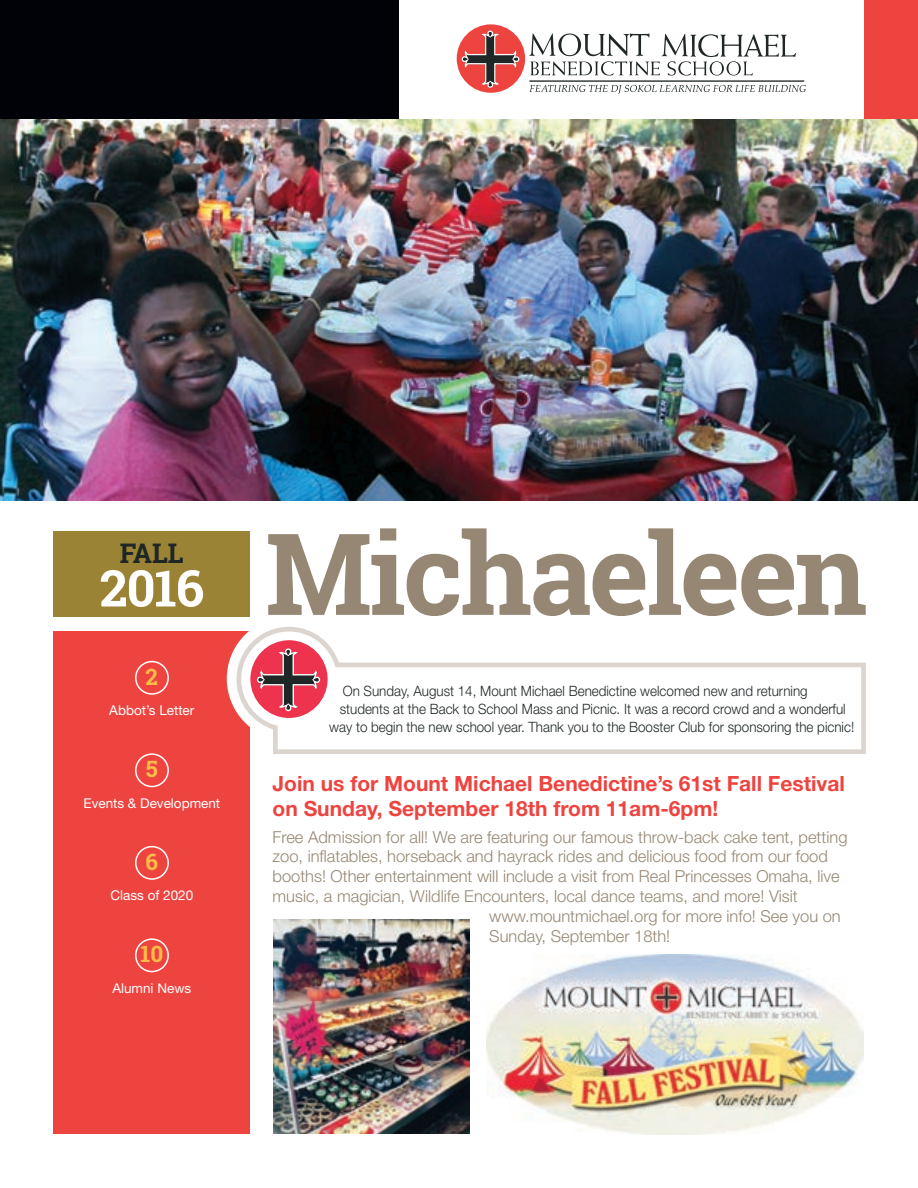
<style>
.page{position:relative;width:918px;height:1188px;background:#fff}
.page>*{position:absolute;margin:0;border:0;box-sizing:border-box;transform-origin:0 0}
.t1{font:700 113.55px "Roboto Slab";letter-spacing:-.025em;color:#968774}
.t2{font:700 50.7px "Roboto Slab";color:#fff}
.t3{font:700 27px "Roboto Slab";color:#1f2626}
.t4{font:700 22.5px "Roboto Slab";color:#fdbd48}
.t5{font:700 21px/25.2px "Helvetica Neue";color:#ee4440}
.t6{font:300 16.5px "Helvetica Neue";color:#968774}
.t7{font:300 14.25px "Helvetica Neue";color:#1f2626;scale:.94 1}
.t8{font:13.5px "Helvetica Neue";color:#fff}
</style>
<div class="page">
<img style="left:487px;top:955px;width:377px;height:180px">
<img style="left:0;top:119px;width:918px;height:381px">
<div style="left:54px;top:632px;width:196px;height:502px;background:#ee4440"></div>
<div style="left:0;top:0;width:400px;height:119px;background:#000208"></div>
<div style="left:864px;top:0;width:54px;height:119px;background:#ee4440"></div>
<div style="left:54px;top:531px;width:196px;height:86px;background:#9b8336"></div>
<div style="left:135px;top:661px;width:34px;height:34px;border:2px solid #fff;border-radius:50%"></div>
<div style="left:135px;top:753px;width:34px;height:34px;border:2px solid #fff;border-radius:50%"></div>
<div style="left:135px;top:846px;width:34px;height:34px;border:2px solid #fff;border-radius:50%"></div>
<div style="left:135px;top:938px;width:34px;height:34px;border:2px solid #fff;border-radius:50%"></div>
<img style="left:274px;top:920px;width:195px;height:214px">
<div style="left:227px;top:617px;width:124px;height:124px;background:#fff;border-radius:50%"></div>
<svg style="left:234px;top:627px;width:632px;height:127px"></svg>
<div style="left:252px;top:642px;width:74px;height:75px;background:#ee334e;border-radius:50%"></div>
<svg style="left:256px;top:648px;width:65px;height:64px"></svg>
<div style="left:250px;top:640px;width:78px;height:78px;border:2px solid #ee334e;border-radius:50%"></div>
<div style="left:457px;top:24px;width:68px;height:69px;background:#ee4440;border-radius:50%"></div>
<svg style="left:461px;top:30px;width:59px;height:59px"></svg>
<svg style="left:529px;top:34px;width:267px;height:42px"></svg>
<hr style="left:529px;top:80px;width:275px;height:2px;background:#1f2626">
<svg style="left:529px;top:85px;width:277px;height:9px"></svg>
<p class="t3" style="left:120px;top:535px;width:65px">FALL</p>
<p class="t2" style="left:100px;top:553px;width:106px">2016</p>
<p class="t4" style="left:146px;top:661px;width:14px">2</p>
<p class="t8" style="left:109px;top:702px;width:87px">Abbot’s Letter</p>
<p class="t4" style="left:146px;top:754px;width:13px">5</p>
<p class="t8" style="left:83px;top:795px;width:138px">Events &amp; Development</p>
<p class="t4" style="left:146px;top:846px;width:14px">6</p>
<p class="t8" style="left:110px;top:887px;width:84px">Class of 2020</p>
<p class="t4" style="left:140px;top:939px;width:24px">10</p>
<p class="t8" style="left:112px;top:980px;width:81px">Alumni News</p>
<p class="t1" style="left:265px;top:496px;width:604px">Michaeleen</p>
<p class="t7" style="left:343px;top:683px;width:496px">On Sunday, August 14, Mount Michael Benedictine welcomed new and returning</p>
<p class="t7" style="left:340px;top:701px;width:540px">students at the Back to School Mass and Picnic. It was a record crowd and a wonderful</p>
<p class="t7" style="left:329px;top:719px;width:560px">way to begin the new school year. Thank you to the Booster Club for sponsoring the picnic!</p>
<p class="t5" style="left:273px;top:770px;width:574px">Join us for Mount Michael Benedictine’s 61st Fall Festival on Sunday, September 18th from 11am-6pm!</p>
<p class="t6" style="left:273px;top:827px;width:576px">Free Admission for all! We are featuring our famous throw-back cake tent, petting</p>
<p class="t6" style="left:273px;top:847px;width:557px">zoo, inflatables, horseback and hayrack rides and delicious food from our food</p>
<p class="t6" style="left:273px;top:866px;width:569px">booths! Other entertainment will include a visit from Real Princesses Omaha, live</p>
<p class="t6" style="left:273px;top:886px;width:527px">music, a magician, Wildlife Encounters, local dance teams, and more! Visit</p>
<p class="t6" style="left:489px;top:906px;width:353px">www.mountmichael.org for more info! See you on</p>
<p class="t6" style="left:489px;top:926px;width:182px">Sunday, September 18th!</p>
</div>
